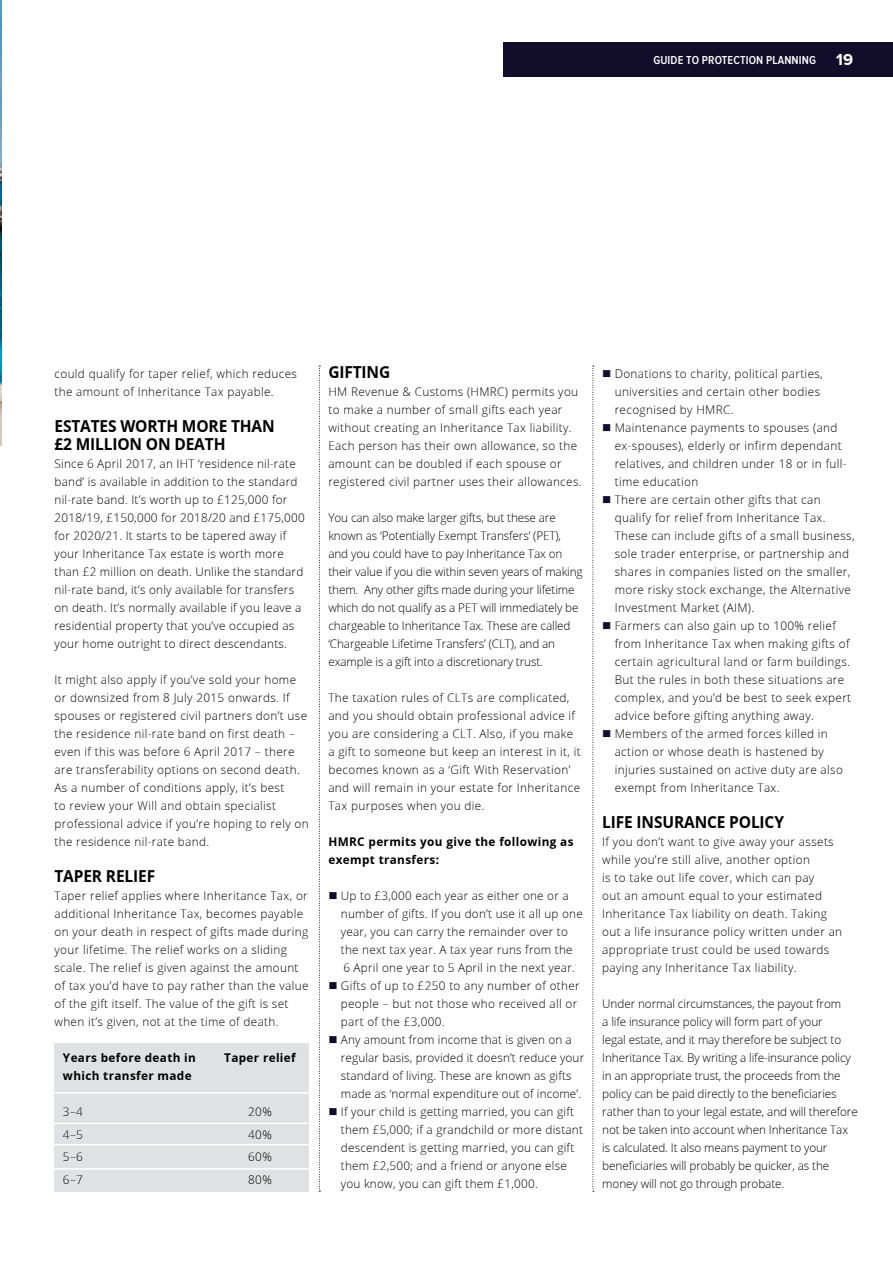
<style>
.page{position:relative;width:893px;height:1263px;background:#fff}
.page>*{position:absolute;margin:0;border:0;box-sizing:border-box;transform-origin:0 0}
.t1{font:700 16.5px/18px "Open Sans";letter-spacing:-.01em;color:#000;scale:.94 1}
.t2{font:300 12px/18px "Open Sans";letter-spacing:.03em;color:#000}
.t3{font:300 12px/18px "Open Sans";letter-spacing:-.01em;color:#000}
.t4{font:300 12px/18px "Open Sans";letter-spacing:.01em;color:#000}
.t5{font:700 12px/18px "Open Sans";letter-spacing:.03em;color:#000}
.t6{font:600 12px "Proxima Nova Cond";letter-spacing:.01em;color:#fff}
.s1{font-family:"Proxima Nova";font-weight:700;font-size:16.5px}
.s2{color:#130d2c}
</style>
<div class="page">
<div style="left:54px;top:1043px;width:255px;height:148px;background:#e0e1e2"></div>
<img style="left:0;top:0;width:1px;height:445px">
<div style="left:503px;top:43px;width:390px;height:34px;background:#130d2c"></div>
<hr style="left:48px;top:1092px;width:262px;height:2px;background:#fff">
<hr style="left:48px;top:1123px;width:262px;height:1px;background:#fff">
<hr style="left:48px;top:1144px;width:262px;height:1px;background:#fff">
<hr style="left:48px;top:1168px;width:262px;height:2px;background:#fff">
<svg style="left:319px;top:366px;width:1px;height:826px"></svg>
<svg style="left:592px;top:366px;width:2px;height:826px"></svg>
<p class="t6" style="left:653px;top:55px;width:201px">GUIDE TO PROTECTION PLANNING <span class="s1">19</span></p>
<p class="t2" style="left:54px;top:364px;width:244px">could qualify for taper relief, which reduces the amount of Inheritance Tax payable.</p>
<h1 class="t1" style="left:54px;top:417px;width:236px">ESTATES WORTH MORE THAN £2 MILLION ON DEATH</h1>
<p class="t2" style="left:54px;top:454px;width:252px">Since 6 April 2017, an IHT ‘residence nil-rate band’ is available in addition to the standard nil-rate band. It’s worth up to £125,000 for 2018/19, £150,000 for 2018/20 and £175,000 for 2020/21. It starts to be tapered away if your Inheritance Tax estate is worth more than £2 million on death. Unlike the standard nil-rate band, it’s only available for transfers on death. It’s normally available if you leave a residential property that you’ve occupied as your home outright to direct descendants.</p>
<p class="t2" style="left:54px;top:670px;width:256px">It might also apply if you’ve sold your home or downsized from 8 July 2015 onwards. If spouses or registered civil partners don’t use the residence nil-rate band on first death – even if this was before 6 April 2017 – there are transferability options on second death.<br>As a number of conditions apply, it’s best<br>to review your Will and obtain specialist professional advice if you’re hoping to rely on the residence nil-rate band.</p>
<h1 class="t1" style="left:54px;top:867px;width:109px">TAPER RELIEF</h1>
<p class="t2" style="left:54px;top:886px;width:256px">Taper relief applies where Inheritance Tax, or additional Inheritance Tax, becomes payable on your death in respect of gifts made during your lifetime. The relief works on a sliding scale. The relief is given against the amount of tax you’d have to pay rather than the value of the gift itself. The value of the gift is set when it’s given, not at the time of death.</p>
<p class="t5" style="left:63px;top:1048px;width:134px">Years before death in</p>
<p class="t5" style="left:224px;top:1048px;width:73px">Taper relief</p>
<p class="t5" style="left:63px;top:1066px;width:130px">which transfer made</p>
<p class="t2" style="left:63px;top:1102px;width:22px">3–4</p>
<p class="t2" style="left:248px;top:1102px;width:25px">20%</p>
<p class="t2" style="left:63px;top:1125px;width:22px">4–5</p>
<p class="t2" style="left:248px;top:1125px;width:25px">40%</p>
<p class="t2" style="left:63px;top:1147px;width:22px">5–6</p>
<p class="t2" style="left:248px;top:1147px;width:25px">60%</p>
<p class="t2" style="left:63px;top:1170px;width:22px">6–7</p>
<p class="t2" style="left:248px;top:1170px;width:25px">80%</p>
<h1 class="t1" style="left:328px;top:363px;width:67px">GIFTING</h1>
<p class="t2" style="left:328px;top:382px;width:255px">HM Revenue &amp; Customs (HMRC) permits you to make a number of small gifts each year without creating an Inheritance Tax liability.<br>Each person has their own allowance, so the amount can be doubled if each spouse or registered civil partner uses their allowances.</p>
<p class="t3" style="left:328px;top:508px;width:256px">You can also make larger gifts, but these are known as ‘Potentially Exempt Transfers’ (PET), and you could have to pay Inheritance Tax on their value if you die within seven years of making them. Any other gifts made during your lifetime which do not qualify as a PET will immediately be chargeable to Inheritance Tax. These are called ‘Chargeable Lifetime Transfers’ (CLT), and an example is a gift into a discretionary trust.</p>
<p class="t2" style="left:328px;top:688px;width:254px">The taxation rules of CLTs are complicated, and you should obtain professional advice if you are considering a CLT. Also, if you make a gift to someone but keep an interest in it, it becomes known as a ‘Gift With Reservation’ and will remain in your estate for Inheritance Tax purposes when you die.</p>
<p class="t5" style="left:328px;top:832px;width:247px">HMRC permits you give the following as exempt transfers:</p>
<p class="t2" style="left:341px;top:886px;width:244px;text-indent:-12px"><span class="s2">■</span> Up to £3,000 each year as either one or a number of gifts. If you don’t use it all up one year, you can carry the remainder over to the next tax year. A tax year runs from the<br>6 April one year to 5 April in the next year.</p>
<p class="t2" style="left:341px;top:976px;width:241px;text-indent:-12px"><span class="s2">■</span> Gifts of up to £250 to any number of other people – but not those who received all or part of the £3,000.</p>
<p class="t4" style="left:341px;top:1030px;width:245px;text-indent:-12px"><span class="s2">■</span> Any amount from income that is given on a regular basis, provided it doesn’t reduce your standard of living. These are known as gifts made as ‘normal expenditure out of income’.</p>
<p class="t2" style="left:341px;top:1102px;width:244px;text-indent:-12px"><span class="s2">■</span> If your child is getting married, you can gift them £5,000; if a grandchild or more distant descendent is getting married, you can gift them £2,500; and a friend or anyone else you know, you can gift them £1,000.</p>
<p class="t2" style="left:615px;top:364px;width:210px;text-indent:-12px"><span class="s2">■</span> Donations to charity, political parties, universities and certain other bodies recognised by HMRC.</p>
<p class="t2" style="left:615px;top:418px;width:233px;text-indent:-12px"><span class="s2">■</span> Maintenance payments to spouses (and ex-spouses), elderly or infirm dependant relatives, and children under 18 or in full&shy;time education</p>
<p class="t2" style="left:615px;top:490px;width:241px;text-indent:-12px"><span class="s2">■</span> There are certain other gifts that can qualify for relief from Inheritance Tax.<br>These can include gifts of a small business, sole trader enterprise, or partnership and shares in companies listed on the smaller, more risky stock exchange, the Alternative Investment Market (AIM).</p>
<p class="t2" style="left:615px;top:616px;width:238px;text-indent:-12px"><span class="s2">■</span> Farmers can also gain up to 100% relief from Inheritance Tax when making gifts of certain agricultural land or farm buildings.<br>But the rules in both these situations are complex, and you’d be best to seek expert advice before gifting anything away.</p>
<p class="t2" style="left:615px;top:724px;width:230px;text-indent:-12px"><span class="s2">■</span> Members of the armed forces killed in action or whose death is hastened by injuries sustained on active duty are also exempt from Inheritance Tax.</p>
<h1 class="t1" style="left:602px;top:813px;width:195px">LIFE INSURANCE POLICY</h1>
<p class="t2" style="left:602px;top:832px;width:241px">If you don’t want to give away your assets while you’re still alive, another option<br>is to take out life cover, which can pay<br>out an amount equal to your estimated Inheritance Tax liability on death. Taking out a life insurance policy written under an appropriate trust could be used towards paying any Inheritance Tax liability.</p>
<p class="t3" style="left:602px;top:994px;width:257px">Under normal circumstances, the payout from<br>a life insurance policy will form part of your<br>legal estate, and it may therefore be subject to Inheritance Tax. By writing a life-insurance policy in an appropriate trust, the proceeds from the policy can be paid directly to the beneficiaries rather than to your legal estate, and will therefore not be taken into account when Inheritance Tax is calculated. It also means payment to your beneficiaries will probably be quicker, as the money will not go through probate.</p>
</div>
